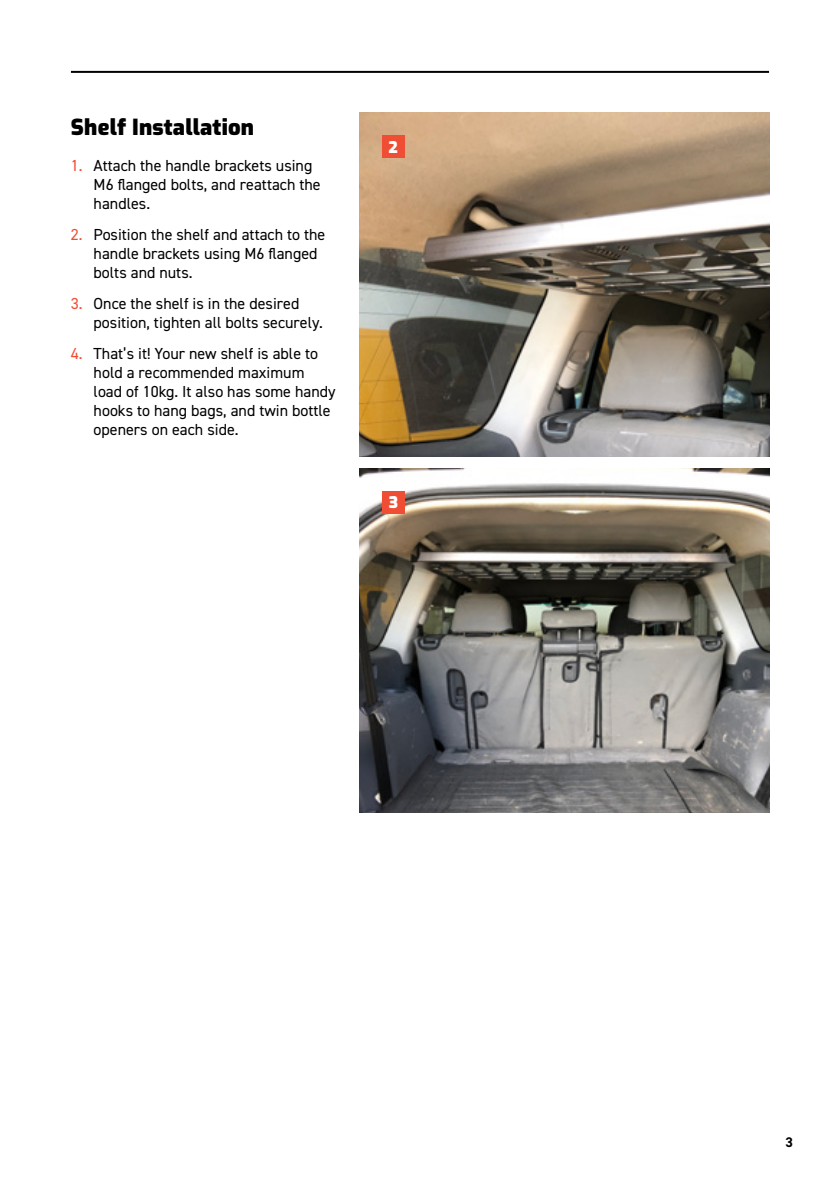
<style>
.page{position:relative;width:840px;height:1191px;background:#fff}
.page>*{position:absolute;margin:0;border:0;box-sizing:border-box;transform-origin:0 0}
.t1{font:900 22px "Exo";letter-spacing:.01em;color:#000}
.t2{font:16px/19.2px "DIN2014";color:#000}
.t3{font:900 16px "Exo";color:#fff}
.t4{font:700 14px "DIN2014";color:#000}
.s1{color:#f04e34}
</style>
<div class="page">
<hr style="left:71px;top:71px;width:697px;height:2px;background:#000">
<img style="left:359px;top:112px;width:409px;height:345px">
<img style="left:359px;top:468px;width:409px;height:345px">
<div style="left:382px;top:135px;width:22px;height:23px;background:#f04e34"></div>
<div style="left:382px;top:491px;width:22px;height:22px;background:#f04e34"></div>
<h1 class="t1" style="left:71px;top:111px;width:185px">Shelf Installation</h1>
<p class="t2" style="left:94px;top:155px;width:228px;text-indent:-23px"><span class="s1">1.</span> Attach the handle brackets using<br>M6 flanged bolts, and reattach the handles.</p>
<p class="t2" style="left:94px;top:224px;width:233px;text-indent:-23px"><span class="s1">2.</span> Position the shelf and attach to the handle brackets using M6 flanged bolts and nuts.</p>
<p class="t2" style="left:94px;top:293px;width:231px;text-indent:-23px"><span class="s1">3.</span> Once the shelf is in the desired position, tighten all bolts securely.</p>
<p class="t2" style="left:94px;top:343px;width:243px;text-indent:-23px"><span class="s1">4.</span> That’s it! Your new shelf is able to hold a recommended maximum load of 10kg. It also has some handy hooks to hang bags, and twin bottle openers on each side.</p>
<p class="t3" style="left:388px;top:135px;width:11px">2</p>
<p class="t3" style="left:388px;top:491px;width:11px">3</p>
<p class="t4" style="left:785px;top:1132px;width:9px">3</p>
</div>
